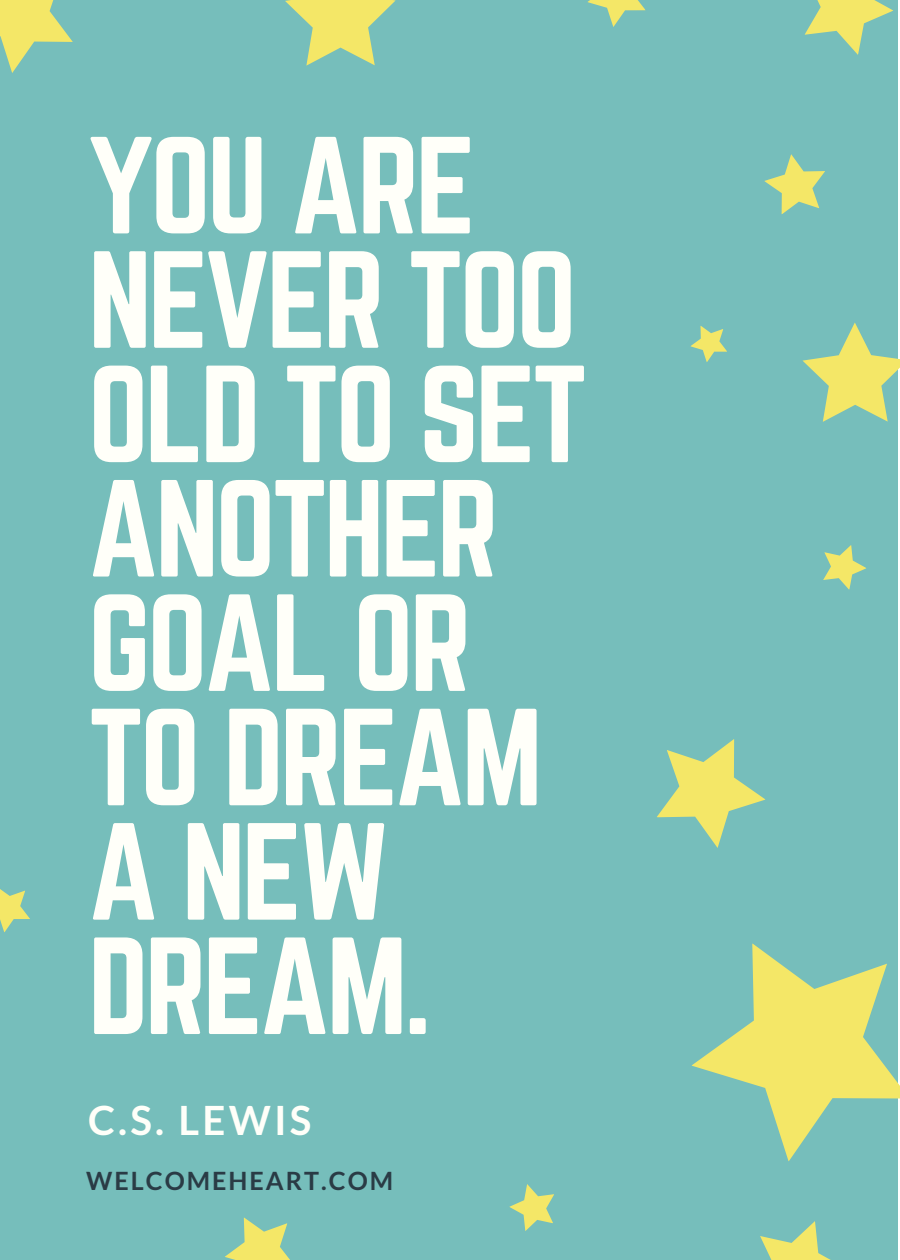
<style>
.page{position:relative;width:900px;height:1260px;background:#fff}
.page>*{position:absolute;margin:0;border:0;box-sizing:border-box;transform-origin:0 0}
.t1{font:120.75px/114.5px "Norwester";letter-spacing:-.03em;color:#fffff9}
.t2{font:700 40.25px "Lato";letter-spacing:.08em;color:#fffff9}
.t3{font:700 25.25px "Lato";letter-spacing:.08em;color:#2a3b45}
</style>
<div class="page">
<div style="left:0;top:0;width:898px;height:1260px;background:#76bebb"></div>
<svg style="left:803px;top:322px;width:97px;height:100px"></svg>
<svg style="left:764px;top:154px;width:61px;height:60px"></svg>
<svg style="left:691px;top:943px;width:209px;height:218px"></svg>
<svg style="left:657px;top:739px;width:109px;height:109px"></svg>
<svg style="left:285px;top:0;width:111px;height:66px"></svg>
<svg style="left:0;top:0;width:73px;height:73px"></svg>
<svg style="left:823px;top:545px;width:44px;height:45px"></svg>
<svg style="left:0;top:889px;width:30px;height:43px"></svg>
<svg style="left:225px;top:1217px;width:65px;height:43px"></svg>
<svg style="left:804px;top:0;width:89px;height:55px"></svg>
<svg style="left:760px;top:1221px;width:71px;height:39px"></svg>
<svg style="left:690px;top:326px;width:37px;height:36px"></svg>
<svg style="left:587px;top:0;width:59px;height:27px"></svg>
<svg style="left:509px;top:1184px;width:45px;height:47px"></svg>
<p class="t1" style="left:88px;top:134px;width:501px">YOU ARE<br>NEVER TOO<br>OLD TO SET<br>ANOTHER<br>GOAL OR<br>TO DREAM<br>A NEW<br>DREAM.</p>
<p class="t2" style="left:88px;top:1096px;width:225px">C.S. LEWIS</p>
<p class="t3" style="left:86px;top:1165px;width:308px">WELCOMEHEART.COM</p>
</div>
